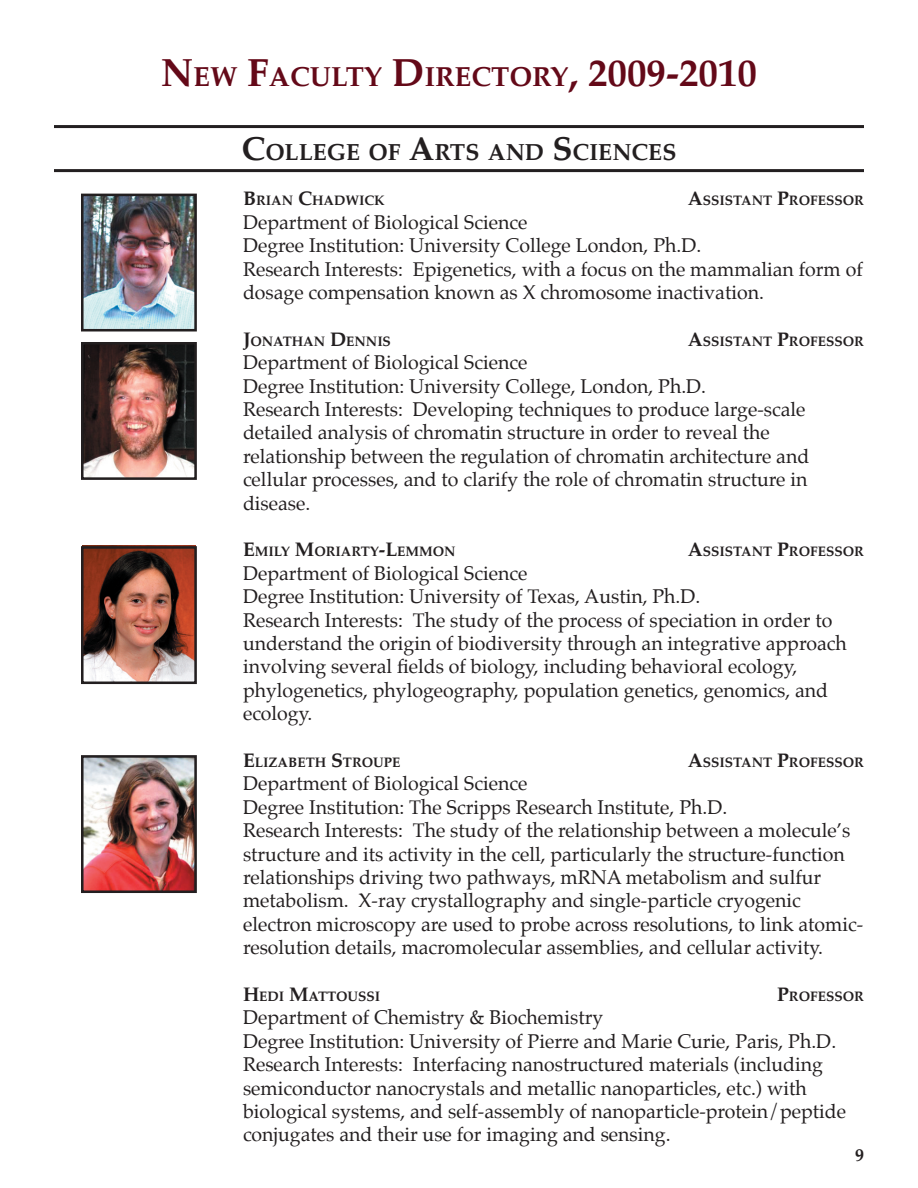
<style>
.page{position:relative;width:918px;height:1188px;background:#fff}
.page>*{position:absolute;margin:0;border:0;box-sizing:border-box;transform-origin:0 0}
.t1{font:700 27.3px "Palatino";color:#640918}
.t2{font:700 23.1px "Palatino";color:#231f20}
.t3{font:19.5px/23.4px "Palatino";color:#231f20}
.t4{font:700 18px "Palatino";color:#231f20}
.t5{font:700 13.65px "Palatino";color:#231f20}
.s1{font-size:39px}
.s2{font-size:33px}
.s3{font-size:19.5px}
</style>
<div class="page">
<hr style="left:54px;top:125px;width:810px;height:3px;background:#231f20">
<hr style="left:54px;top:169px;width:810px;height:3px;background:#231f20">
<img style="left:85px;top:198px;width:108px;height:129px">
<div style="left:81px;top:194px;width:116px;height:137px;border:3px solid #231f20"></div>
<img style="left:85px;top:759px;width:108px;height:130px">
<div style="left:81px;top:755px;width:116px;height:138px;border:3px solid #231f20"></div>
<img style="left:85px;top:550px;width:108px;height:130px">
<div style="left:81px;top:546px;width:116px;height:138px;border:3px solid #231f20"></div>
<img style="left:85px;top:346px;width:108px;height:130px">
<div style="left:81px;top:342px;width:116px;height:138px;border:3px solid #231f20"></div>
<h1 class="t1" style="left:161px;top:60px;width:598px"><span class="s1">N</span>EW <span class="s1">F</span>ACULTY <span class="s1">D</span>IRECTORY<span class="s1">, 2009-2010</span></h1>
<p class="t2" style="left:242px;top:138px;width:436px"><span class="s2">C</span>OLLEGE OF <span class="s2">A</span>RTS AND <span class="s2">S</span>CIENCES</p>
<p class="t5" style="left:243px;top:192px;width:143px"><span class="s3">B</span>RIAN <span class="s3">C</span>HADWICK</p>
<p class="t5" style="left:688px;top:192px;width:178px"><span class="s3">A</span>SSISTANT <span class="s3">P</span>ROFESSOR</p>
<p class="t3" style="left:243px;top:212px;width:621px">Department of Biological Science<br>Degree Institution: University College London, Ph.D.<br>Research Interests: Epigenetics, with a focus on the mammalian form of dosage compensation known as X chromosome inactivation.</p>
<p class="t5" style="left:243px;top:333px;width:150px"><span class="s3">J</span>ONATHAN <span class="s3">D</span>ENNIS</p>
<p class="t5" style="left:688px;top:333px;width:178px"><span class="s3">A</span>SSISTANT <span class="s3">P</span>ROFESSOR</p>
<p class="t3" style="left:243px;top:353px;width:568px">Department of Biological Science<br>Degree Institution: University College, London, Ph.D.<br>Research Interests: Developing techniques to produce large-scale detailed analysis of chromatin structure in order to reveal the relationship between the regulation of chromatin architecture and cellular processes, and to clarify the role of chromatin structure in disease.</p>
<p class="t5" style="left:243px;top:543px;width:214px"><span class="s3">E</span>MILY <span class="s3">M</span>ORIARTY<span class="s3">-L</span>EMMON</p>
<p class="t5" style="left:688px;top:543px;width:178px"><span class="s3">A</span>SSISTANT <span class="s3">P</span>ROFESSOR</p>
<p class="t3" style="left:243px;top:563px;width:605px">Department of Biological Science<br>Degree Institution: University of Texas, Austin, Ph.D.<br>Research Interests: The study of the process of speciation in order to understand the origin of biodiversity through an integrative approach involving several fields of biology, including behavioral ecology, phylogenetics, phylogeography, population genetics, genomics, and ecology.</p>
<p class="t5" style="left:243px;top:754px;width:159px"><span class="s3">E</span>LIZABETH <span class="s3">S</span>TROUPE</p>
<p class="t5" style="left:688px;top:754px;width:178px"><span class="s3">A</span>SSISTANT <span class="s3">P</span>ROFESSOR</p>
<p class="t3" style="left:243px;top:774px;width:622px">Department of Biological Science<br>Degree Institution: The Scripps Research Institute, Ph.D.<br>Research Interests: The study of the relationship between a molecule’s structure and its activity in the cell, particularly the structure-function relationships driving two pathways, mRNA metabolism and sulfur metabolism. X-ray crystallography and single-particle cryogenic electron microscopy are used to probe across resolutions, to link atomic&shy;resolution details, macromolecular assemblies, and cellular activity.</p>
<p class="t5" style="left:243px;top:988px;width:139px"><span class="s3">H</span>EDI <span class="s3">M</span>ATTOUSSI</p>
<p class="t5" style="left:777px;top:988px;width:88px"><span class="s3">P</span>ROFESSOR</p>
<p class="t3" style="left:243px;top:1008px;width:605px">Department of Chemistry &amp; Biochemistry<br>Degree Institution: University of Pierre and Marie Curie, Paris, Ph.D.<br>Research Interests: Interfacing nanostructured materials (including semiconductor nanocrystals and metallic nanoparticles, etc.) with biological systems, and self-assembly of nanoparticle-protein/peptide conjugates and their use for imaging and sensing.</p>
<p class="t4" style="left:855px;top:1144px;width:10px">9</p>
</div>
